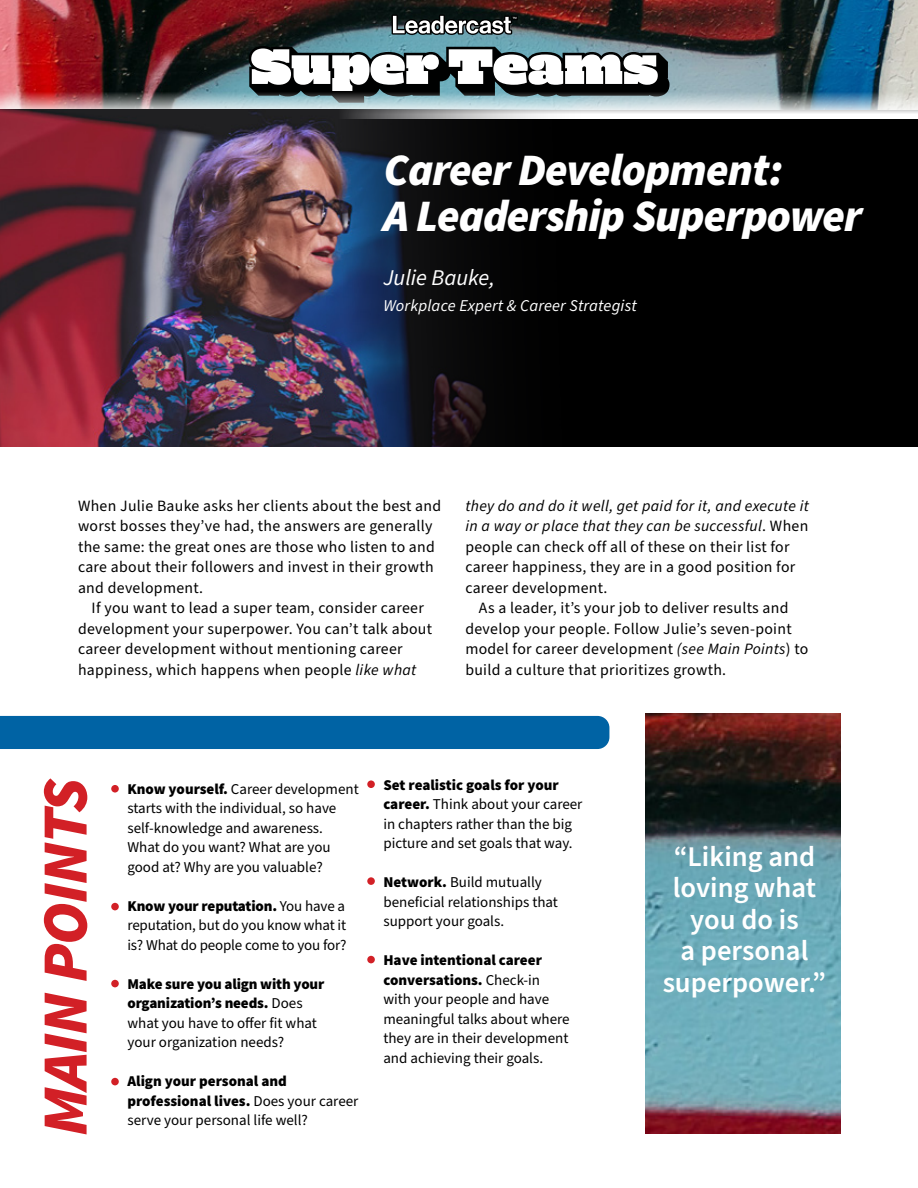
<style>
.page{position:relative;width:918px;height:1188px;background:#fff}
.page>*{position:absolute;margin:0;border:0;box-sizing:border-box;transform-origin:0 0}
.t1{font:italic 900 64.5px "Source Sans Pro";letter-spacing:-.025em;color:#d22026}
.t2{font:italic 900 45px/46.5px "Source Sans Pro";letter-spacing:-.02em;color:#fff}
.t3{font:600 28.5px/31.5px "Source Sans Pro";color:#fff;text-align:center}
.t4{font:italic 22.5px "Source Sans Pro";color:#fff}
.t5{font:italic 16.5px "Source Sans Pro";letter-spacing:.01em;color:#fff}
.t6{font:15.75px/20.5px "Source Sans Pro";letter-spacing:.02em;color:#000}
.t7{font:15px/19.5px "Source Sans Pro";color:#000}
.s1{font-style:italic}
.s2{font-weight:900}
</style>
<div class="page">
<div style="left:0;top:716px;width:609px;height:33px;background:#0063a4"></div>
<div style="left:0;top:110px;width:918px;height:337px;background:#000"></div>
<img style="left:0;top:0;width:918px;height:109px">
<img style="left:646px;top:714px;width:194px;height:420px">
<div style="left:111px;top:785px;width:8px;height:8px;background:#d22026;border-radius:50%"></div>
<div style="left:111px;top:903px;width:8px;height:7px;background:#d22026;border-radius:50%"></div>
<div style="left:111px;top:980px;width:8px;height:7px;background:#d22026;border-radius:50%"></div>
<div style="left:111px;top:1078px;width:8px;height:7px;background:#d22026;border-radius:50%"></div>
<div style="left:367px;top:780px;width:8px;height:8px;background:#d22026;border-radius:50%"></div>
<div style="left:367px;top:877px;width:8px;height:8px;background:#d22026;border-radius:50%"></div>
<div style="left:367px;top:956px;width:8px;height:7px;background:#d22026;border-radius:50%"></div>
<svg style="left:392px;top:14px;width:126px;height:21px"></svg>
<svg style="left:249px;top:46px;width:421px;height:45px"></svg>
<img style="left:1px;top:91px;width:917px;height:27px">
<img style="left:0;top:109px;width:580px;height:337px">
<h2 class="t2" style="left:383px;top:148px;width:480px">Career Development:<br>A Leadership Superpower</h2>
<h3 class="t4" style="left:383px;top:263px;width:113px">Julie Bauke,</h3>
<p class="t5" style="left:383px;top:294px;width:255px">Workplace Expert &amp; Career Strategist</p>
<p class="t6" style="left:78px;top:496px;width:365px">When Julie Bauke asks her clients about the best and worst bosses they’ve had, the answers are generally the same: the great ones are those who listen to and care about their followers and invest in their growth and development.</p>
<p class="t6" style="left:78px;top:598px;width:356px;text-indent:13px">If you want to lead a super team, consider career development your superpower. You can’t talk about career development without mentioning career happiness, which happens when people <span class="s1">like what</span></p>
<p class="t6" style="left:465px;top:496px;width:345px"><span class="s1">they do and do it well, get paid for it, and execute it in a way or place that they can be successful</span>. When people can check off all of these on their list for career happiness, they are in a good position for career development.</p>
<p class="t6" style="left:465px;top:598px;width:345px;text-indent:13px">As a leader, it’s your job to deliver results and develop your people. Follow Julie’s seven-point model for career development <span class="s1">(see Main Points</span>) to build a culture that prioritizes growth.</p>
<h1 class="t1" style="left:21px;top:1136px;width:359px;rotate:-90deg">MAIN POINTS</h1>
<p class="t7" style="left:127px;top:779px;width:233px"><span class="s2">Know yourself.</span> Career development starts with the individual, so have self-knowledge and awareness.<br>What do you want? What are you good at? Why are you valuable?</p>
<p class="t7" style="left:127px;top:896px;width:221px;text-align:justify"><span class="s2">Know your reputation.</span> You have a reputation, but do you know what it is? What do people come to you for?</p>
<p class="t7" style="left:127px;top:974px;width:199px"><span class="s2">Make sure you align with your organization’s needs.</span> Does what you have to offer fit what your organization needs?</p>
<p class="t7" style="left:127px;top:1072px;width:233px"><span class="s2">Align your personal and professional lives.</span> Does your career serve your personal life well?</p>
<p class="t7" style="left:383px;top:775px;width:201px"><span class="s2">Set realistic goals for your career.</span> Think about your career in chapters rather than the big picture and set goals that way.</p>
<p class="t7" style="left:383px;top:873px;width:176px"><span class="s2">Network.</span> Build mutually beneficial relationships that support your goals.</p>
<p class="t7" style="left:383px;top:951px;width:188px"><span class="s2">Have intentional career conversations.</span> Check-in with your people and have meaningful talks about where they are in their development and achieving their goals.</p>
<h3 class="t3" style="left:663px;top:841px;width:165px">“Liking and loving what you do is<br>a personal superpower.”</h3>
</div>
